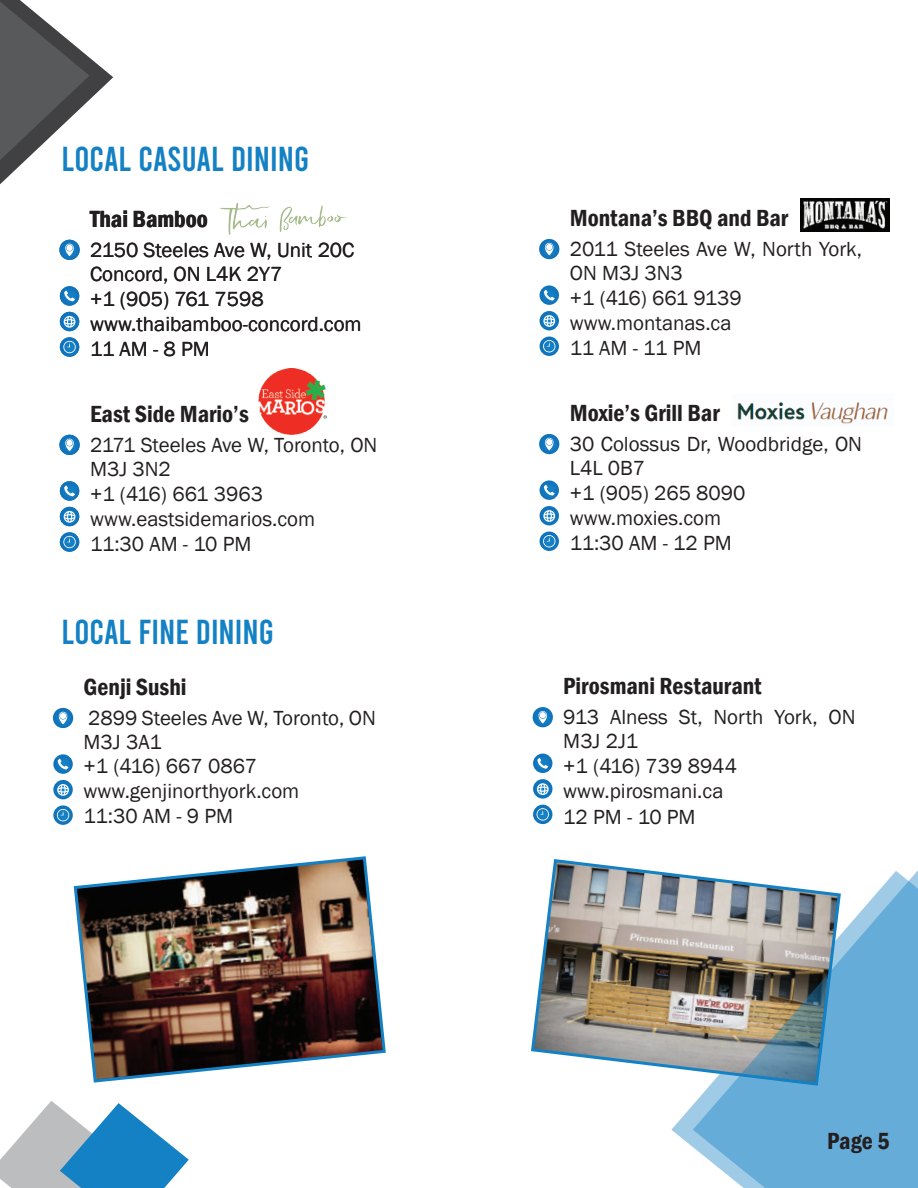
<style>
.page{position:relative;width:918px;height:1188px;background:#fff}
.page>*{position:absolute;margin:0;border:0;box-sizing:border-box;transform-origin:0 0}
.t1{font:34.5px "Bebas";color:#1481c4}
.t2{font:600 condensed 24px "Franklin Gothic";color:#231f20}
.t3{font:21px/24.9px "Franklin Gothic";color:#231f20}
</style>
<div class="page">
<svg style="left:671px;top:1105px;width:22px;height:42px"></svg>
<svg style="left:0;top:1101px;width:189px;height:87px"></svg>
<svg style="left:0;top:0;width:113px;height:184px"></svg>
<svg style="left:539px;top:434px;width:20px;height:20px"></svg>
<svg style="left:545px;top:438px;width:9px;height:12px"></svg>
<svg style="left:540px;top:532px;width:19px;height:19px"></svg>
<svg style="left:540px;top:506px;width:19px;height:19px"></svg>
<svg style="left:540px;top:480px;width:19px;height:20px"></svg>
<svg style="left:544px;top:485px;width:11px;height:11px"></svg>
<svg style="left:543px;top:510px;width:12px;height:12px"></svg>
<svg style="left:543px;top:535px;width:12px;height:12px"></svg>
<svg style="left:53px;top:708px;width:20px;height:20px"></svg>
<svg style="left:59px;top:712px;width:8px;height:12px"></svg>
<svg style="left:53px;top:805px;width:20px;height:20px"></svg>
<svg style="left:53px;top:780px;width:20px;height:19px"></svg>
<svg style="left:53px;top:754px;width:20px;height:20px"></svg>
<svg style="left:58px;top:759px;width:10px;height:10px"></svg>
<svg style="left:57px;top:784px;width:12px;height:12px"></svg>
<svg style="left:57px;top:809px;width:12px;height:12px"></svg>
<svg style="left:533px;top:707px;width:20px;height:20px"></svg>
<svg style="left:539px;top:711px;width:8px;height:12px"></svg>
<svg style="left:533px;top:805px;width:19px;height:19px"></svg>
<svg style="left:533px;top:779px;width:19px;height:20px"></svg>
<svg style="left:533px;top:754px;width:19px;height:19px"></svg>
<svg style="left:537px;top:758px;width:11px;height:11px"></svg>
<svg style="left:537px;top:783px;width:12px;height:12px"></svg>
<svg style="left:537px;top:808px;width:12px;height:13px"></svg>
<svg style="left:59px;top:435px;width:21px;height:20px"></svg>
<svg style="left:65px;top:439px;width:9px;height:12px"></svg>
<svg style="left:60px;top:532px;width:19px;height:20px"></svg>
<svg style="left:60px;top:507px;width:19px;height:19px"></svg>
<svg style="left:60px;top:481px;width:19px;height:20px"></svg>
<svg style="left:64px;top:486px;width:11px;height:10px"></svg>
<svg style="left:64px;top:511px;width:11px;height:12px"></svg>
<svg style="left:63px;top:536px;width:13px;height:12px"></svg>
<img style="left:220px;top:203px;width:127px;height:32px">
<svg style="left:539px;top:239px;width:20px;height:20px"></svg>
<svg style="left:545px;top:243px;width:9px;height:12px"></svg>
<svg style="left:540px;top:337px;width:19px;height:19px"></svg>
<svg style="left:540px;top:311px;width:19px;height:19px"></svg>
<svg style="left:540px;top:285px;width:19px;height:20px"></svg>
<svg style="left:544px;top:290px;width:11px;height:11px"></svg>
<svg style="left:543px;top:315px;width:12px;height:12px"></svg>
<svg style="left:543px;top:340px;width:12px;height:12px"></svg>
<svg style="left:59px;top:240px;width:21px;height:20px"></svg>
<svg style="left:65px;top:244px;width:9px;height:12px"></svg>
<svg style="left:60px;top:337px;width:19px;height:20px"></svg>
<svg style="left:60px;top:312px;width:19px;height:19px"></svg>
<svg style="left:60px;top:286px;width:19px;height:20px"></svg>
<svg style="left:64px;top:291px;width:11px;height:10px"></svg>
<svg style="left:64px;top:316px;width:11px;height:12px"></svg>
<svg style="left:63px;top:341px;width:13px;height:12px"></svg>
<img style="left:800px;top:199px;width:90px;height:33px">
<img style="left:258px;top:369px;width:69px;height:66px">
<img style="left:737px;top:402px;width:151px;height:22px">
<img style="left:73px;top:856px;width:313px;height:227px">
<img style="left:531px;top:859px;width:162px;height:212px">
<img style="left:693px;top:871px;width:225px;height:317px">
<h1 class="t1" style="left:61px;top:142px;width:249px">LOCAL CASUAL DINING</h1>
<p class="t2" style="left:90px;top:203px;width:119px">Thai Bamboo</p>
<p class="t3" style="left:90px;top:238px;width:273px">2150 Steeles Ave W, Unit 20C<br>Concord, ON L4K 2Y7<br>+1 (905) 761 7598 www.thaibamboo-concord.com<br>11 AM - 8 PM</p>
<p class="t2" style="left:90px;top:398px;width:160px">East Side Mario’s</p>
<p class="t3" style="left:90px;top:433px;width:289px">2171 Steeles Ave W, Toronto, ON<br>M3J 3N2<br>+1 (416) 661 3963 www.eastsidemarios.com<br>11:30 AM - 10 PM</p>
<h1 class="t1" style="left:61px;top:615px;width:214px">LOCAL FINE DINING</h1>
<p class="t2" style="left:84px;top:671px;width:105px">Genji Sushi</p>
<p class="t3" style="left:84px;top:706px;width:294px">2899 Steeles Ave W, Toronto, ON<br>M3J 3A1<br>+1 (416) 667 0867 www.genjinorthyork.com<br>11:30 AM - 9 PM</p>
<p class="t2" style="left:570px;top:202px;width:220px">Montana’s BBQ and Bar</p>
<p class="t3" style="left:570px;top:237px;width:294px">2011 Steeles Ave W, North York,<br>ON M3J 3N3<br>+1 (416) 661 9139 www.montanas.ca<br>11 AM - 11 PM</p>
<p class="t2" style="left:570px;top:397px;width:151px">Moxie’s Grill Bar</p>
<p class="t3" style="left:570px;top:432px;width:294px">30 Colossus Dr, Woodbridge, ON<br>L4L 0B7<br>+1 (905) 265 8090 www.moxies.com<br>11:30 AM - 12 PM</p>
<p class="t2" style="left:563px;top:670px;width:200px">Pirosmani Restaurant</p>
<p class="t3" style="left:563px;top:705px;width:294px">913 Alness St, North York, ON<br>M3J 2J1<br>+1 (416) 739 8944 www.pirosmani.ca<br>12 PM - 10 PM</p>
<p class="t2" style="left:827px;top:1125px;width:64px">Page 5</p>
</div>
